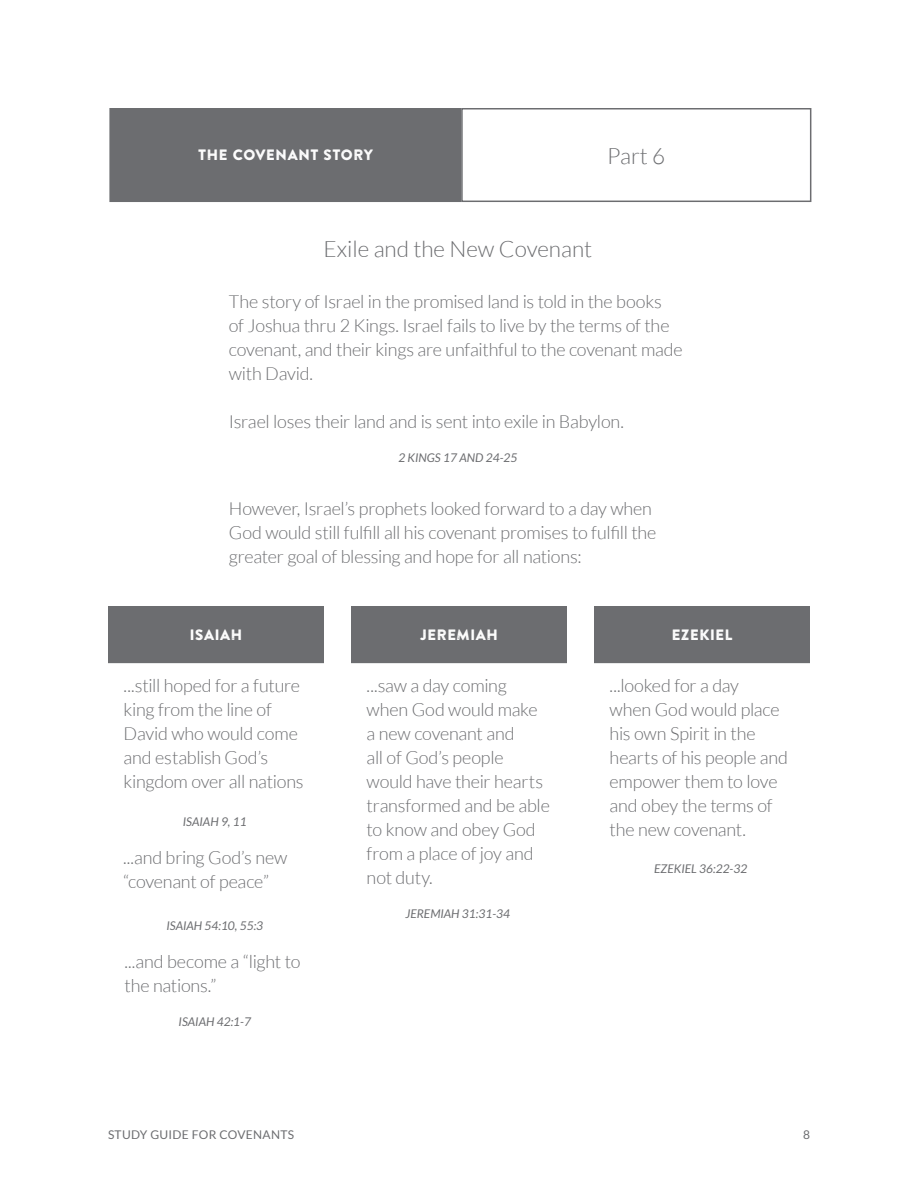
<style>
.page{position:relative;width:918px;height:1188px;background:#fff}
.page>*{position:absolute;margin:0;border:0;box-sizing:border-box;transform-origin:0 0}
.H2-Key_Theme{font:300 22.5px "Lato";color:#6c6d70}
.Big-Body_Grey{font:300 18px/24px "Lato";letter-spacing:-.01em;color:#6c6d70}
.Body_Grey{font:15px "Brandon Printed One";color:#fff}
.Reference_Grey{font:italic 12px "Lato";color:#6c6d70}
.t1{font:12px "Lato";letter-spacing:.025em;color:#6c6d70}
</style>
<div class="page">
<div style="left:110px;top:109px;width:350px;height:92px;background:#6c6d70"></div>
<div style="left:109px;top:108px;width:352px;height:94px;border:2px solid #6c6d70"></div>
<div style="left:461px;top:108px;width:350px;height:94px;border:2px solid #6c6d70"></div>
<div style="left:109px;top:607px;width:214px;height:55px;background:#6c6d70"></div>
<div style="left:108px;top:606px;width:216px;height:57px;border:2px solid #6c6d70"></div>
<div style="left:352px;top:607px;width:214px;height:55px;background:#6c6d70"></div>
<div style="left:351px;top:606px;width:216px;height:57px;border:2px solid #6c6d70"></div>
<div style="left:595px;top:607px;width:214px;height:55px;background:#6c6d70"></div>
<div style="left:594px;top:606px;width:216px;height:57px;border:2px solid #6c6d70"></div>
<p class="Body_Grey" style="left:198px;top:146px;width:177px">THE COVENANT STORY</p>
<p class="H2-Key_Theme" style="left:607px;top:144px;width:60px">Part 6</p>
<p class="H2-Key_Theme" style="left:324px;top:236px;width:270px">Exile and the New Covenant</p>
<p class="Big-Body_Grey" style="left:229px;top:290px;width:455px">The story of Israel in the promised land is told in the books<br>of Joshua thru 2 Kings. Israel fails to live by the terms of the covenant, and their kings are unfaithful to the covenant made with David.</p>
<p class="Big-Body_Grey" style="left:229px;top:410px;width:397px">Israel loses their land and is sent into exile in Babylon.</p>
<p class="Reference_Grey" style="left:398px;top:451px;width:121px">2 KINGS 17 AND 24-25</p>
<p class="Big-Body_Grey" style="left:229px;top:497px;width:429px">However, Israel’s prophets looked forward to a day when<br>God would still fulfill all his covenant promises to fulfill the greater goal of blessing and hope for all nations:</p>
<p class="Body_Grey" style="left:190px;top:625px;width:54px">ISAIAH</p>
<p class="Body_Grey" style="left:420px;top:625px;width:80px">JEREMIAH</p>
<p class="Body_Grey" style="left:672px;top:625px;width:63px">EZEKIEL</p>
<p class="Big-Body_Grey" style="left:124px;top:674px;width:181px">...still hoped for a future king from the line of<br>David who would come and establish God’s kingdom over all nations</p>
<p class="Big-Body_Grey" style="left:367px;top:674px;width:185px">...saw a day coming when God would make a new covenant and<br>all of God’s people would have their hearts transformed and be able to know and obey God from a place of joy and not duty.</p>
<p class="Big-Body_Grey" style="left:610px;top:674px;width:180px">...looked for a day<br>when God would place his own Spirit in the hearts of his people and empower them to love and obey the terms of the new covenant.</p>
<p class="Reference_Grey" style="left:183px;top:814px;width:65px">ISAIAH 9, 11</p>
<p class="Big-Body_Grey" style="left:123px;top:845px;width:166px">...and bring God’s new “covenant of peace”</p>
<p class="Reference_Grey" style="left:654px;top:862px;width:95px">EZEKIEL 36:22-32</p>
<p class="Reference_Grey" style="left:166px;top:919px;width:98px">ISAIAH 54:10, 55:3</p>
<p class="Big-Body_Grey" style="left:124px;top:950px;width:178px">...and become a “light to the nations.”</p>
<p class="Reference_Grey" style="left:179px;top:1015px;width:74px">ISAIAH 42:1-7</p>
<p class="Reference_Grey" style="left:406px;top:907px;width:106px">JEREMIAH 31:31-34</p>
<p class="t1" style="left:108px;top:1128px;width:188px">STUDY GUIDE FOR COVENANTS</p>
<p class="t1" style="left:803px;top:1128px;width:8px">8</p>
</div>
